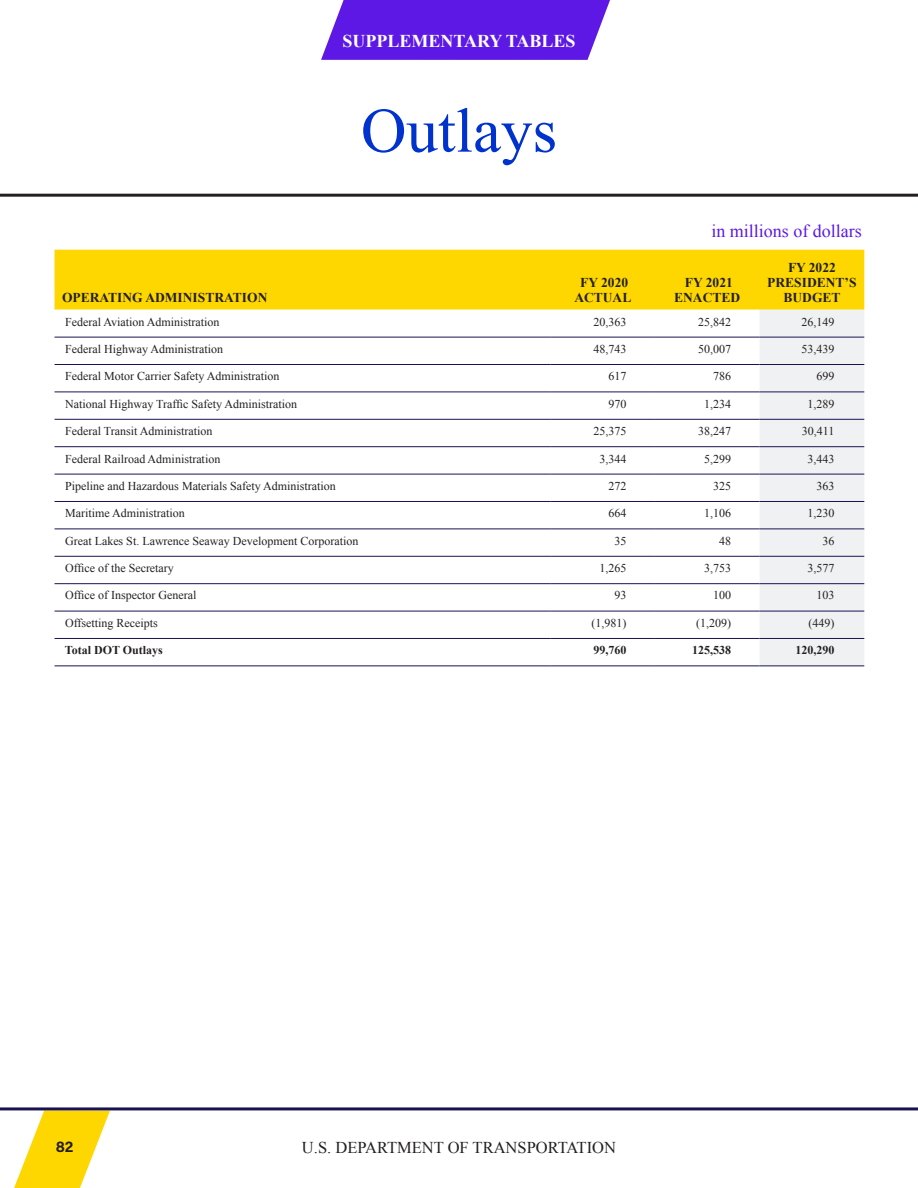
<style>
.page{position:relative;width:918px;height:1188px;background:#fff}
.page>*{position:absolute;margin:0;border:0;box-sizing:border-box;transform-origin:0 0}
.t1{font:63px "Times New Roman";color:#0032cd}
.t2{font:18px "Times New Roman";color:#5d18e5}
.t3{font:700 18px "Times New Roman";color:#fff}
.t4{font:16.5px "Times New Roman";color:#231f20}
.t5{font:15px "Acumin Variable Concept";color:#231f20}
.chart_headers{font:700 13.5px/15px "Times New Roman";color:#231f20;text-align:center}
.chart_headers_left{font:700 13.5px "Times New Roman";color:#231f20}
.chart_basic_left{font:12px "Times New Roman";color:#231f20}
.chart_basic{font:12px "Times New Roman";color:#231f20}
.chart_basic-2{font:700 12px "Times New Roman";color:#231f20}
.chart_basic_left-2{font:700 12px "Times New Roman";color:#231f20}
</style>
<div class="page">
<svg style="left:0;top:1110px;width:110px;height:78px"></svg>
<hr style="left:0;top:1107px;width:918px;height:3px;background:#1a1353">
<hr style="left:0;top:194px;width:918px;height:3px;background:#231f20">
<div style="left:55px;top:250px;width:809px;height:60px;background:#fed700"></div>
<svg style="left:55px;top:336px;width:705px;height:330px"></svg>
<div style="left:760px;top:310px;width:104px;height:356px;background:#f0f1f2"></div>
<hr style="left:55px;top:337px;width:495px;height:1px;background:#1a1353">
<hr style="left:550px;top:337px;width:105px;height:1px;background:#1a1353">
<hr style="left:655px;top:337px;width:105px;height:1px;background:#1a1353">
<hr style="left:760px;top:337px;width:104px;height:1px;background:#1a1353">
<hr style="left:55px;top:364px;width:495px;height:1px;background:#1a1353">
<hr style="left:550px;top:364px;width:105px;height:1px;background:#1a1353">
<hr style="left:655px;top:364px;width:105px;height:1px;background:#1a1353">
<hr style="left:760px;top:364px;width:104px;height:1px;background:#1a1353">
<hr style="left:55px;top:392px;width:495px;height:1px;background:#1a1353">
<hr style="left:550px;top:392px;width:105px;height:1px;background:#1a1353">
<hr style="left:655px;top:392px;width:105px;height:1px;background:#1a1353">
<hr style="left:760px;top:392px;width:104px;height:1px;background:#1a1353">
<hr style="left:55px;top:419px;width:495px;height:1px;background:#1a1353">
<hr style="left:550px;top:419px;width:105px;height:1px;background:#1a1353">
<hr style="left:655px;top:419px;width:105px;height:1px;background:#1a1353">
<hr style="left:760px;top:419px;width:104px;height:1px;background:#1a1353">
<hr style="left:55px;top:446px;width:495px;height:1px;background:#1a1353">
<hr style="left:550px;top:446px;width:105px;height:1px;background:#1a1353">
<hr style="left:655px;top:446px;width:105px;height:1px;background:#1a1353">
<hr style="left:760px;top:446px;width:104px;height:1px;background:#1a1353">
<hr style="left:55px;top:474px;width:495px;height:1px;background:#1a1353">
<hr style="left:550px;top:474px;width:105px;height:1px;background:#1a1353">
<hr style="left:655px;top:474px;width:105px;height:1px;background:#1a1353">
<hr style="left:760px;top:474px;width:104px;height:1px;background:#1a1353">
<hr style="left:55px;top:501px;width:495px;height:1px;background:#1a1353">
<hr style="left:550px;top:501px;width:105px;height:1px;background:#1a1353">
<hr style="left:655px;top:501px;width:105px;height:1px;background:#1a1353">
<hr style="left:760px;top:501px;width:104px;height:1px;background:#1a1353">
<hr style="left:55px;top:529px;width:495px;height:1px;background:#1a1353">
<hr style="left:550px;top:529px;width:105px;height:1px;background:#1a1353">
<hr style="left:655px;top:529px;width:105px;height:1px;background:#1a1353">
<hr style="left:760px;top:529px;width:104px;height:1px;background:#1a1353">
<hr style="left:55px;top:556px;width:495px;height:1px;background:#1a1353">
<hr style="left:550px;top:556px;width:105px;height:1px;background:#1a1353">
<hr style="left:655px;top:556px;width:105px;height:1px;background:#1a1353">
<hr style="left:760px;top:556px;width:104px;height:1px;background:#1a1353">
<hr style="left:55px;top:583px;width:495px;height:1px;background:#1a1353">
<hr style="left:550px;top:583px;width:105px;height:1px;background:#1a1353">
<hr style="left:655px;top:583px;width:105px;height:1px;background:#1a1353">
<hr style="left:760px;top:583px;width:104px;height:1px;background:#1a1353">
<hr style="left:55px;top:611px;width:495px;height:1px;background:#1a1353">
<hr style="left:550px;top:611px;width:105px;height:1px;background:#1a1353">
<hr style="left:655px;top:611px;width:105px;height:1px;background:#1a1353">
<hr style="left:760px;top:611px;width:104px;height:1px;background:#1a1353">
<hr style="left:55px;top:638px;width:495px;height:1px;background:#1a1353">
<hr style="left:550px;top:638px;width:105px;height:1px;background:#1a1353">
<hr style="left:655px;top:638px;width:105px;height:1px;background:#1a1353">
<hr style="left:760px;top:638px;width:104px;height:1px;background:#1a1353">
<hr style="left:55px;top:666px;width:495px;height:1px;background:#1a1353">
<hr style="left:550px;top:666px;width:105px;height:1px;background:#1a1353">
<hr style="left:655px;top:666px;width:105px;height:1px;background:#1a1353">
<hr style="left:760px;top:666px;width:104px;height:1px;background:#1a1353">
<svg style="left:321px;top:0;width:289px;height:60px;background:#692ae7"></svg>
<p class="t3" style="left:342px;top:29px;width:235px">SUPPLEMENTARY TABLES</p>
<p class="chart_headers_left" style="left:62px;top:288px;width:207px">OPERATING ADMINISTRATION</p>
<h1 class="t1" style="left:361px;top:88px;width:197px">Outlays</h1>
<p class="t2" style="left:711px;top:219px;width:152px">in millions of dollars</p>
<p class="chart_headers" style="left:574px;top:275px;width:58px">FY 2020<br>ACTUAL</p>
<p class="chart_headers" style="left:674px;top:275px;width:68px">FY 2021<br>ENACTED</p>
<p class="chart_headers" style="left:767px;top:260px;width:91px">FY 2022<br>PRESIDENT’S<br>BUDGET</p>
<p class="chart_basic_left" style="left:65px;top:313px;width:156px">Federal Aviation Administration</p>
<p class="chart_basic" style="left:594px;top:313px;width:34px">20,363</p>
<p class="chart_basic" style="left:698px;top:313px;width:34px">25,842</p>
<p class="chart_basic" style="left:801px;top:313px;width:34px">26,149</p>
<p class="chart_basic_left" style="left:65px;top:341px;width:159px">Federal Highway Administration</p>
<p class="chart_basic" style="left:594px;top:341px;width:34px">48,743</p>
<p class="chart_basic" style="left:698px;top:341px;width:34px">50,007</p>
<p class="chart_basic" style="left:801px;top:341px;width:34px">53,439</p>
<p class="chart_basic_left" style="left:65px;top:368px;width:216px">Federal Motor Carrier Safety Administration</p>
<p class="chart_basic" style="left:609px;top:368px;width:19px">617</p>
<p class="chart_basic" style="left:713px;top:368px;width:19px">786</p>
<p class="chart_basic" style="left:816px;top:368px;width:19px">699</p>
<p class="chart_basic_left" style="left:65px;top:396px;width:233px">National Highway Traffic Safety Administration</p>
<p class="chart_basic" style="left:609px;top:396px;width:19px">970</p>
<p class="chart_basic" style="left:704px;top:396px;width:28px">1,234</p>
<p class="chart_basic" style="left:807px;top:396px;width:28px">1,289</p>
<p class="chart_basic_left" style="left:65px;top:423px;width:149px">Federal Transit Administration</p>
<p class="chart_basic" style="left:594px;top:423px;width:34px">25,375</p>
<p class="chart_basic" style="left:698px;top:423px;width:34px">38,247</p>
<p class="chart_basic" style="left:802px;top:423px;width:34px">30,411</p>
<p class="chart_basic_left" style="left:65px;top:450px;width:157px">Federal Railroad Administration</p>
<p class="chart_basic" style="left:600px;top:450px;width:28px">3,344</p>
<p class="chart_basic" style="left:704px;top:450px;width:28px">5,299</p>
<p class="chart_basic" style="left:807px;top:450px;width:28px">3,443</p>
<p class="chart_basic_left" style="left:65px;top:478px;width:272px">Pipeline and Hazardous Materials Safety Administration</p>
<p class="chart_basic" style="left:609px;top:478px;width:19px">272</p>
<p class="chart_basic" style="left:713px;top:478px;width:19px">325</p>
<p class="chart_basic" style="left:816px;top:478px;width:19px">363</p>
<p class="chart_basic_left" style="left:65px;top:505px;width:121px">Maritime Administration</p>
<p class="chart_basic" style="left:609px;top:505px;width:19px">664</p>
<p class="chart_basic" style="left:704px;top:505px;width:28px">1,106</p>
<p class="chart_basic" style="left:807px;top:505px;width:28px">1,230</p>
<p class="chart_basic_left" style="left:65px;top:533px;width:295px">Great Lakes St. Lawrence Seaway Development Corporation</p>
<p class="chart_basic" style="left:615px;top:533px;width:13px">35</p>
<p class="chart_basic" style="left:719px;top:533px;width:13px">48</p>
<p class="chart_basic" style="left:822px;top:533px;width:13px">36</p>
<p class="chart_basic_left" style="left:65px;top:560px;width:110px">Office of the Secretary</p>
<p class="chart_basic" style="left:600px;top:560px;width:28px">1,265</p>
<p class="chart_basic" style="left:704px;top:560px;width:28px">3,753</p>
<p class="chart_basic" style="left:807px;top:560px;width:28px">3,577</p>
<p class="chart_basic_left" style="left:65px;top:587px;width:133px">Office of Inspector General</p>
<p class="chart_basic" style="left:615px;top:587px;width:13px">93</p>
<p class="chart_basic" style="left:713px;top:587px;width:19px">100</p>
<p class="chart_basic" style="left:816px;top:587px;width:19px">103</p>
<p class="chart_basic_left" style="left:65px;top:615px;width:94px">Offsetting Receipts</p>
<p class="chart_basic" style="left:592px;top:615px;width:36px">(1,981)</p>
<p class="chart_basic" style="left:696px;top:615px;width:36px">(1,209)</p>
<p class="chart_basic" style="left:808px;top:615px;width:27px">(449)</p>
<p class="chart_basic_left-2" style="left:65px;top:642px;width:100px">Total DOT Outlays</p>
<p class="chart_basic-2" style="left:594px;top:642px;width:34px">99,760</p>
<p class="chart_basic-2" style="left:692px;top:642px;width:40px">125,538</p>
<p class="chart_basic-2" style="left:795px;top:642px;width:40px">120,290</p>
<p class="t5" style="left:56px;top:1137px;width:19px">82</p>
<h3 class="t4" style="left:302px;top:1136px;width:316px">U.S. DEPARTMENT OF TRANSPORTATION</h3>
</div>
